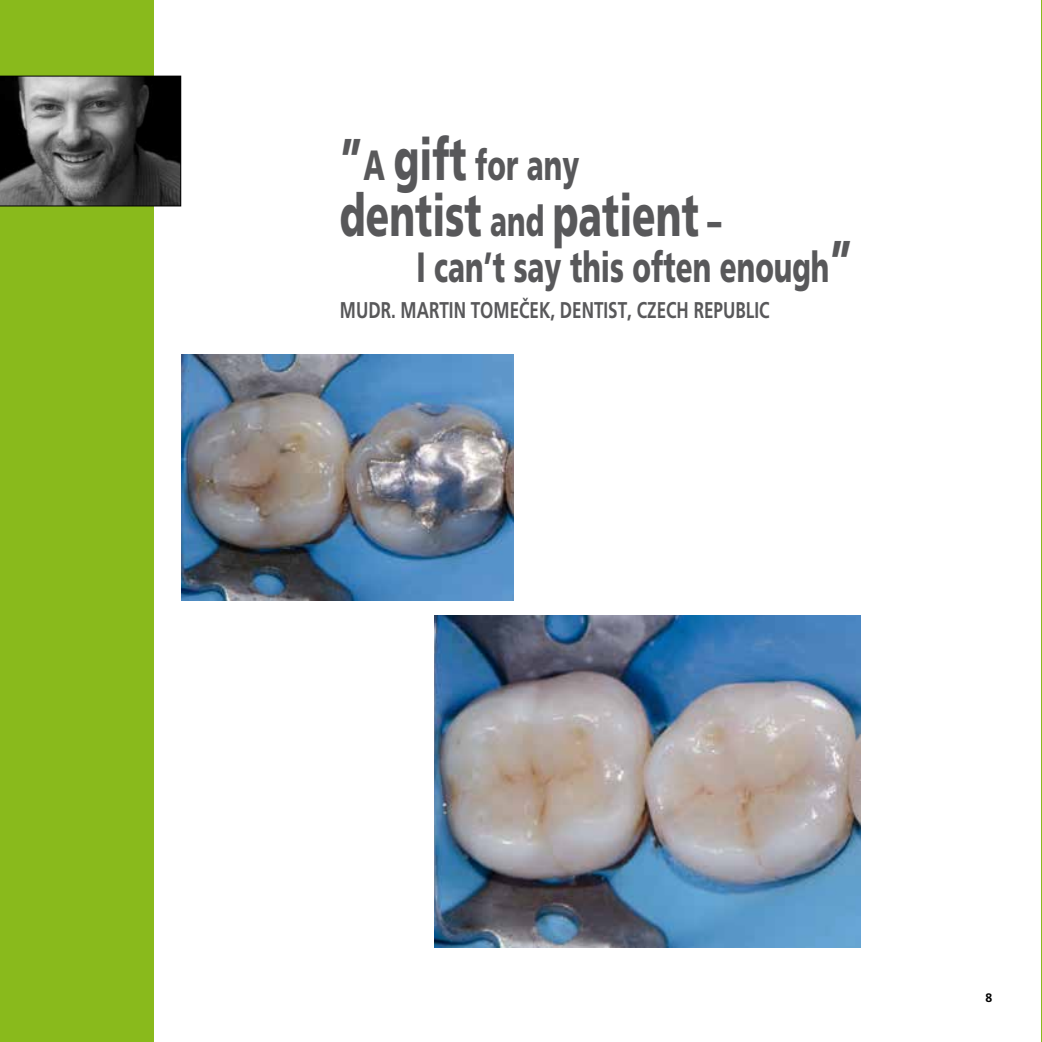
<style>
.page{position:relative;width:1042px;height:1042px;background:#fff}
.page>*{position:absolute;margin:0;border:0;box-sizing:border-box;transform-origin:0 0}
.t1{font:900 58.8px "Frutiger CE";color:#58585a;scale:.66 1}
.t2{font:900 42.18px "Frutiger CE";color:#58585a;scale:.66 1}
.t3{font:700 22.75px "Frutiger CE";color:#58585a;scale:.75 1}
.t4{font:700 12.25px "Frutiger";color:#000}
.s1{font-size:58.8px}
.s2{font-size:42.18px}
</style>
<div class="page">
<div style="left:0;top:0;width:154px;height:1042px;background:#89ba1c"></div>
<hr style="left:1041px;top:0;width:1px;height:1042px;background:#89ba1c">
<svg style="left:0;top:76px;width:181px;height:130px;background:#4e4e4e"></svg>
<img style="left:181px;top:354px;width:333px;height:246px">
<img style="left:434px;top:616px;width:427px;height:332px">
<h2 class="t2" style="left:340px;top:140px;width:364px"><span class="s1">”</span>A <span class="s1">gift</span> for any</h2>
<h1 class="t1" style="left:340px;top:180px;width:579px">dentist <span class="s2">and</span> patient <span class="s2">–</span></h1>
<h2 class="t2" style="left:416px;top:242px;width:663px">I can’t say this often enough<span class="s1">”</span></h2>
<p class="t3" style="left:340px;top:297px;width:574px">MU DR. MARTIN TOMEÂEK, DE NTIST, CZECH REPUBLIC</p>
<p class="t4" style="left:985px;top:990px;width:8px">8</p>
</div>
